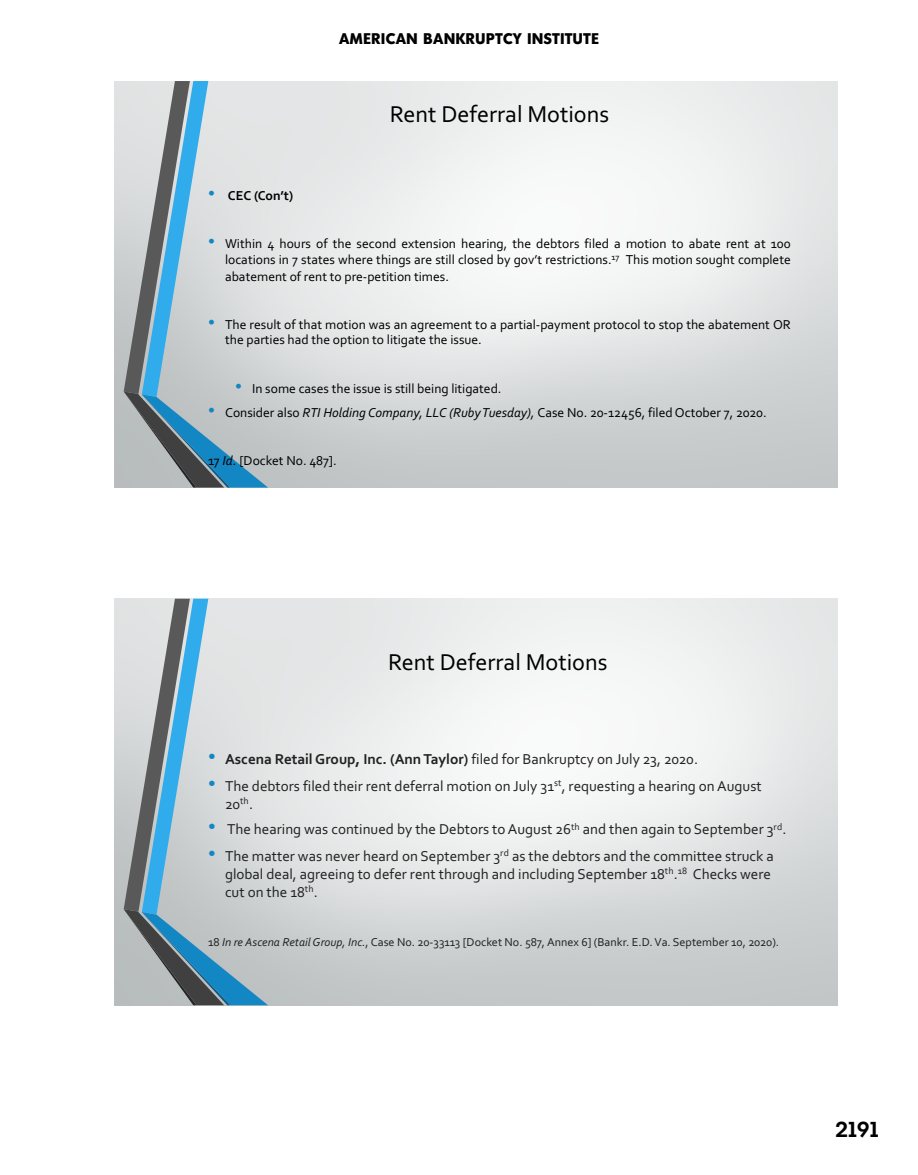
<style>
.page{position:relative;width:918px;height:1175px;background:#fff}
.page>*{position:absolute;margin:0;border:0;box-sizing:border-box;transform-origin:0 0}
.t1{font:24.15px "Corbel";color:#000}
.t2{font:700 21px "Montreal Serial";color:#000}
.t3{font:15px/18px "Corbel";color:#212121}
.t4{font:700 15px "Corbel";color:#212121}
.t5{font:800 15px "Montreal Serial";letter-spacing:.05em;color:#000}
.t6{font:13.5px/16.2px "Corbel";color:#000;text-align:justify}
.t7{font:700 13.5px "Corbel";color:#000}
.t8{font:12px "Corbel";color:#212121}
.s1{font-family:"Arial";font-weight:400;font-size:19.5px;color:#1287c3}
.s2{font-family:"Arial";font-size:19.5px;color:#1287c3}
.s3{font-style:italic}
.s4{font-family:"Arial";font-weight:400;font-size:21.75px;color:#1287c3}
.s5{font-weight:400}
.s6{font-family:"Arial";font-size:21.75px;color:#1287c3}
</style>
<div class="page">
<svg style="left:124px;top:598px;width:144px;height:407px;background:#aebfc7"></svg>
<svg style="left:124px;top:81px;width:144px;height:406px;background:#aebfc7"></svg>
<p class="t5" style="left:339px;top:29px;width:261px">AMERICAN BANKRUPTCY INSTITUTE</p>
<h1 class="t1" style="left:390px;top:99px;width:221px">Rent Deferral Motions</h1>
<p class="t7" style="left:208px;top:187px;width:87px"><span class="s1">•</span> CEC (Con’t)</p>
<p class="t6" style="left:225px;top:235px;width:567px;text-indent:-17px"><span class="s2">•</span> Within 4 hours of the second extension hearing, the debtors filed a motion to abate rent at 100 locations in 7 states where things are still closed by gov’t restrictions.<sup>17</sup> This motion sought complete abatement of rent to pre-petition times.</p>
<p class="t6" style="left:225px;top:316px;width:567px;text-indent:-17px"><span class="s2">•</span> The result of that motion was an agreement to a partial-payment protocol to stop the abatement OR the parties had the option to litigate the issue.</p>
<p class="t6" style="left:235px;top:379px;width:268px"><span class="s2">•</span> In some cases the issue is still being litigated.</p>
<p class="t6" style="left:208px;top:404px;width:560px"><span class="s2">•</span> Consider also <span class="s3">RTI Holding Company, LLC (RubyTuesday),</span> Case No. 20-12456, filed October 7, 2020.</p>
<p class="t6" style="left:208px;top:452px;width:130px">17 <span class="s3">Id.</span> [Docket No. 487].</p>
<h1 class="t1" style="left:388px;top:647px;width:221px">Rent Deferral Motions</h1>
<p class="t4" style="left:208px;top:750px;width:491px"><span class="s4">•</span> Ascena Retail Group, Inc. (Ann Taylor) <span class="s5">filed for Bankruptcy on July 23, 2020.</span></p>
<p class="t3" style="left:225px;top:776px;width:538px;text-indent:-17px"><span class="s6">•</span> The debtors filed their rent deferral motion on July 31<sup>st</sup>, requesting a hearing on August<br>20<sup>th</sup>.</p>
<p class="t3" style="left:208px;top:820px;width:580px"><span class="s6">•</span> The hearing was continued by the Debtors to August 26<sup>th</sup> and then again to September 3<sup>rd</sup>.</p>
<p class="t3" style="left:225px;top:846px;width:550px;text-indent:-17px"><span class="s6">•</span> The matter was never heard on September 3<sup>rd</sup> as the debtors and the committee struck a global deal, agreeing to defer rent through and including September 18<sup>th</sup>.<sup>18</sup> Checks were cut on the 18<sup>th</sup>.</p>
<p class="t8" style="left:208px;top:934px;width:572px">18 <span class="s3">In re Ascena Retail Group, Inc.</span>, Case No. 20-33113 [Docket No. 587, Annex 6] (Bankr. E.D. Va. September 10, 2020).</p>
<h2 class="t2" style="left:835px;top:1115px;width:47px">2191</h2>
</div>
